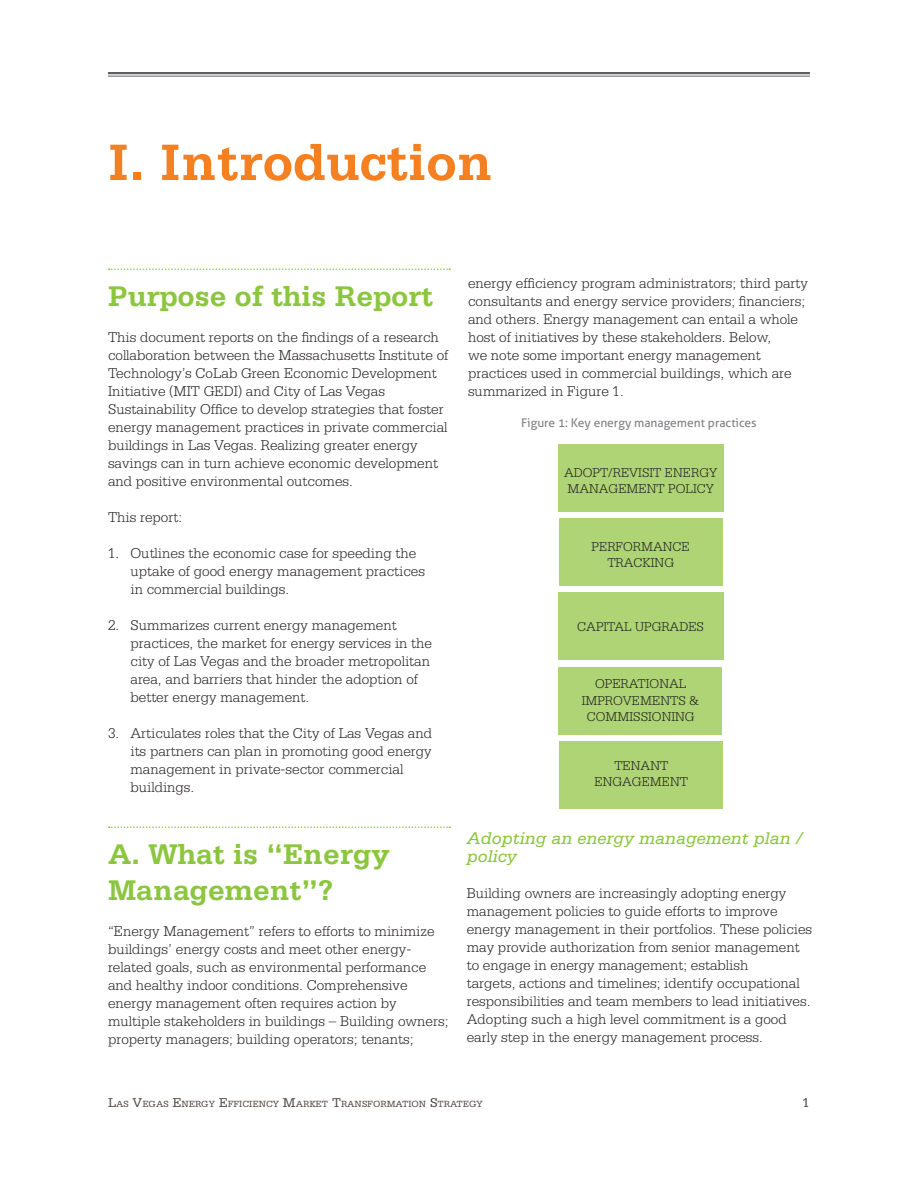
<style>
.page{position:relative;width:918px;height:1188px;background:#fff}
.page>*{position:absolute;margin:0;border:0;box-sizing:border-box;transform-origin:0 0}
.t1{font:700 54px "Serifa Std";letter-spacing:.005em;color:#f58021}
.h2__space{font:700 30px/36px "Serifa Std";color:#8bc63e}
.t2{font:italic 18px/18px "Serifa Std";color:#8bc63e}
.Body{font:300 15px/18px "Serifa Std";color:#231f20}
.Text_bullet_iii{font:300 15px/18px "Serifa Std";color:#231f20}
.Body-2{font:300 13.5px/16.2px "Serifa Std";color:#231f20;text-align:center}
.t3{font:13.5px "Serifa Std";color:#524a47}
.Figures{font:12px "Aller";color:#808285}
.t4{font:9.45px "Serifa Std";color:#524a47}
.s1{font-size:13.5px}
</style>
<div class="page">
<hr style="left:108px;top:72px;width:702px;height:2px;background:#5f5f62">
<hr style="left:108px;top:76px;width:702px;height:1px;background:#5f5f62">
<svg style="left:109px;top:268px;width:341px;height:2px"></svg>
<svg style="left:109px;top:826px;width:341px;height:2px"></svg>
<div style="left:558px;top:444px;width:165px;height:68px;background:#aed475"></div>
<div style="left:558px;top:593px;width:165px;height:67px;background:#aed475"></div>
<div style="left:559px;top:519px;width:164px;height:67px;background:#aed475"></div>
<div style="left:558px;top:667px;width:164px;height:67px;background:#aed475"></div>
<div style="left:559px;top:741px;width:164px;height:67px;background:#aed475"></div>
<p class="t1" style="left:108px;top:131px;width:386px">I. Introduction</p>
<p class="h2__space" style="left:108px;top:278px;width:327px">Purpose of this Report</p>
<p class="Body" style="left:108px;top:328px;width:342px">This document reports on the findings of a research collaboration between the Massachusetts Institute of Technology’s CoLab Green Economic Development Initiative (MIT GEDI) and City of Las Vegas Sustainability Office to develop strategies that foster energy management practices in private commercial buildings in Las Vegas. Realizing greater energy savings can in turn achieve economic development and positive environmental outcomes.</p>
<p class="Body" style="left:108px;top:508px;width:76px">This report:</p>
<p class="Text_bullet_iii" style="left:130px;top:544px;width:296px;text-indent:-22px">1. Outlines the economic case for speeding the uptake of good energy management practices in commercial buildings.</p>
<p class="Text_bullet_iii" style="left:130px;top:616px;width:303px;text-indent:-22px">2. Summarizes current energy management practices, the market for energy services in the city of Las Vegas and the broader metropolitan area, and barriers that hinder the adoption of better energy management.</p>
<p class="Text_bullet_iii" style="left:130px;top:724px;width:303px;text-indent:-22px">3. Articulates roles that the City of Las Vegas and its partners can plan in promoting good energy management in private-sector commercial buildings.</p>
<p class="h2__space" style="left:108px;top:836px;width:283px">A. What is “Energy<br>Management”?</p>
<p class="Body" style="left:108px;top:922px;width:342px">“Energy Management” refers to efforts to minimize buildings’ energy costs and meet other energy&shy;related goals, such as environmental performance and healthy indoor conditions. Comprehensive energy management often requires action by multiple stakeholders in buildings – Building owners; property managers; building operators; tenants;</p>
<p class="Body" style="left:468px;top:274px;width:342px">energy efficiency program administrators; third party consultants and energy service providers; financiers; and others. Energy management can entail a whole host of initiatives by these stakeholders. Below,<br>we note some important energy management practices used in commercial buildings, which are summarized in Figure 1.</p>
<p class="Figures" style="left:521px;top:416px;width:237px">Figure 1: Key energy management practices</p>
<p class="Body-2" style="left:564px;top:464px;width:155px;text-align:left">ADOPT/REVISIT ENERGY<br>MANAGEMENT POLICY</p>
<p class="Body-2" style="left:592px;top:538px;width:100px">PERFORMANCE<br>TRACKING</p>
<p class="Body-2" style="left:577px;top:619px;width:128px">CAPITAL UPGRADES</p>
<p class="Body-2" style="left:582px;top:676px;width:120px">OPERATIONAL<br>IMPROVEMENTS &amp;<br>COMMISSIONING</p>
<p class="Body-2" style="left:594px;top:758px;width:95px">TENANT<br>ENGAGEMENT</p>
<p class="t2" style="left:467px;top:830px;width:338px">Adopting an energy management plan / policy</p>
<p class="Body" style="left:467px;top:885px;width:347px">Building owners are increasingly adopting energy management policies to guide efforts to improve energy management in their portfolios. These policies may provide authorization from senior management to engage in energy management; establish<br>targets, actions and timelines; identify occupational responsibilities and team members to lead initiatives.<br>Adopting such a high level commitment is a good early step in the energy management process.</p>
<p class="t4" style="left:108px;top:1099px;width:376px"><span class="s1">L</span>AS <span class="s1">V</span>EGAS <span class="s1">E</span>NERGY <span class="s1">E</span>FFICIENCY <span class="s1">M</span>ARKET <span class="s1">T</span>RANSFORMATION <span class="s1">S</span>TRATEGY</p>
<p class="t3" style="left:802px;top:1095px;width:9px">1</p>
</div>
